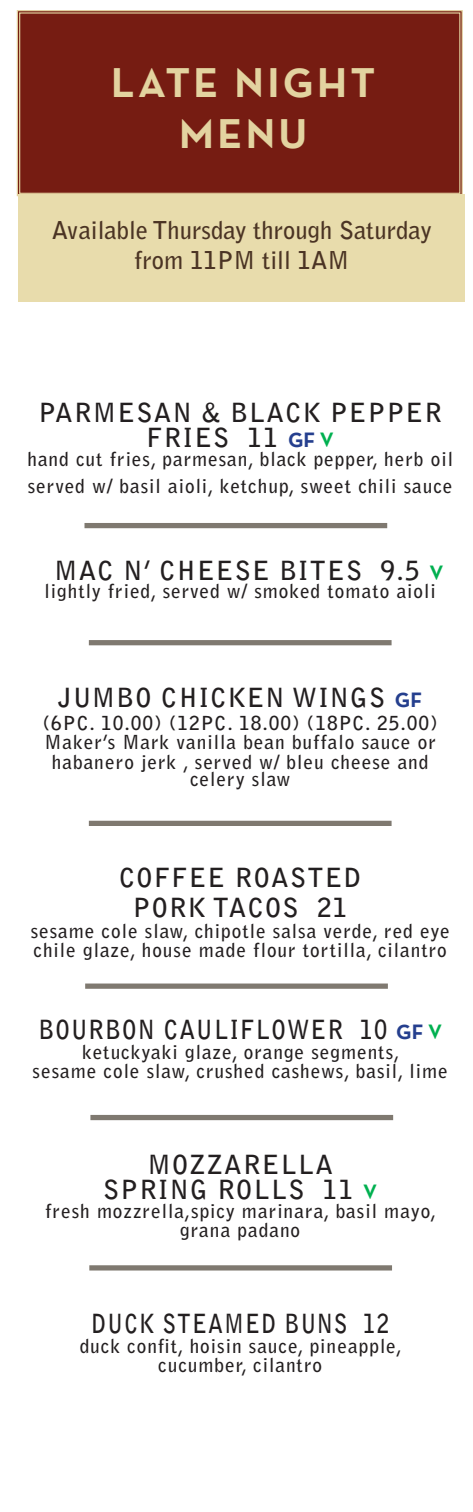
<style>
.page{position:relative;width:473px;height:1512px;background:#fff}
.page>*{position:absolute;margin:0;border:0;box-sizing:border-box;transform-origin:0 0}
.t1{font:700 42px/50.4px "Neutra Text";letter-spacing:.08em;color:#e3d3a0;text-align:center}
.t2{font:700 26.25px "Bell Gothic Std";letter-spacing:.05em;color:#231f20}
.t3{font:700 26.25px "Bell Gothic Std";letter-spacing:.05em;color:#231f20;scale:.9 1}
.t4{font:700 26.25px "Bell Gothic Std";letter-spacing:.05em;color:#231f20;scale:.85 1}
.t5{font:700 24.5px/29.4px "Bell Gothic Std";color:#4b3424;text-align:center}
.t6{font:700 21px "Bell Gothic Std";color:#231f20}
.t7{font:700 19.25px/19.2px "Bell Gothic Std";letter-spacing:.05em;color:#231f20}
.s1{font-family:"Neutra Text";font-size:21px;color:#253f8e}
.s2{font-family:"Neutra Text";font-size:21px;color:#00b050}
</style>
<div class="page">
<div style="left:16px;top:10px;width:447px;height:187px;background:#761c12"></div>
<div style="left:19px;top:12px;width:441px;height:182px;border:1px solid #e3d3a0"></div>
<div style="left:19px;top:194px;width:445px;height:108px;background:#e8dcac"></div>
<div style="left:84px;top:523px;width:303px;height:5px;background:#7f7970"></div>
<div style="left:89px;top:640px;width:302px;height:5px;background:#7f7970"></div>
<div style="left:89px;top:821px;width:302px;height:5px;background:#7f7970"></div>
<div style="left:85px;top:984px;width:302px;height:5px;background:#7f7970"></div>
<div style="left:90px;top:1115px;width:303px;height:5px;background:#7f7970"></div>
<div style="left:89px;top:1265px;width:303px;height:6px;background:#7f7970"></div>
<p class="t1" style="left:111px;top:57px;width:266px">LATE NIGHT<br>MENU</p>
<p class="t5" style="left:52px;top:216px;width:381px">Available Thursday through Saturday from 11PM till 1AM</p>
<p class="t6" style="left:141px;top:222px;width:198px">in the Bar and Lounge</p>
<p class="t2" style="left:39px;top:397px;width:404px">PARMESAN &amp; BLACK PEPPER</p>
<p class="t2" style="left:146px;top:422px;width:189px">FRIES 11 <span class="s1">GF</span> <span class="s2">V</span></p>
<p class="t7" style="left:27px;top:450px;width:427px">hand cut fries, parmesan, black pepper, herb oil</p>
<p class="t7" style="left:28px;top:477px;width:426px">served w/ basil aioli, ketchup, sweet chili sauce</p>
<p class="t2" style="left:54px;top:555px;width:390px">MAC N’ CHEESE BITES 9.5 <span class="s2">V</span></p>
<p class="t7" style="left:45px;top:582px;width:392px">lightly fried, served w/ smoked tomato aioli</p>
<p class="t2" style="left:58px;top:681px;width:365px">JUMBO CHICKEN WINGS <span class="s1">GF</span></p>
<p class="t7" style="left:43px;top:714px;width:396px">(6PC. 10.00) (12PC. 18.00) (18PC. 25.00)</p>
<p class="t7" style="left:45px;top:732px;width:392px">Maker’s Mark vanilla bean buffalo sauce or</p>
<p class="t7" style="left:52px;top:752px;width:378px">habanero jerk , served w/ bleu cheese and</p>
<p class="t7" style="left:190px;top:769px;width:102px">celery slaw</p>
<p class="t2" style="left:119px;top:862px;width:243px">COFFEE ROASTED</p>
<p class="t2" style="left:133px;top:891px;width:216px">PORK TACOS 21</p>
<p class="t7" style="left:31px;top:921px;width:420px">sesame cole slaw, chipotle salsa verde, red eye chile glaze, house made flour tortilla, cilantro</p>
<p class="t3" style="left:38px;top:1014px;width:450px">BOURBON CAULIFLOWER 10 <span class="s1">GF</span> <span class="s2">V</span></p>
<p class="t7" style="left:82px;top:1042px;width:319px">ketuckyaki glaze, orange segments,</p>
<p class="t7" style="left:33px;top:1061px;width:416px">sesame cole slaw, crushed cashews, basil, lime</p>
<p class="t2" style="left:147px;top:1149px;width:187px">MOZZARELLA</p>
<p class="t2" style="left:103px;top:1173px;width:275px">SPRING ROLLS 11 <span class="s2">V</span></p>
<p class="t7" style="left:45px;top:1201px;width:392px;text-align:center">fresh mozzrella,spicy marinara, basil mayo, grana padano</p>
<p class="t4" style="left:91px;top:1308px;width:352px">DUCK STEAMED BUNS 12</p>
<p class="t7" style="left:80px;top:1336px;width:323px">duck confit, hoisin sauce, pineapple,</p>
<p class="t7" style="left:158px;top:1355px;width:165px">cucumber, cilantro</p>
</div>
